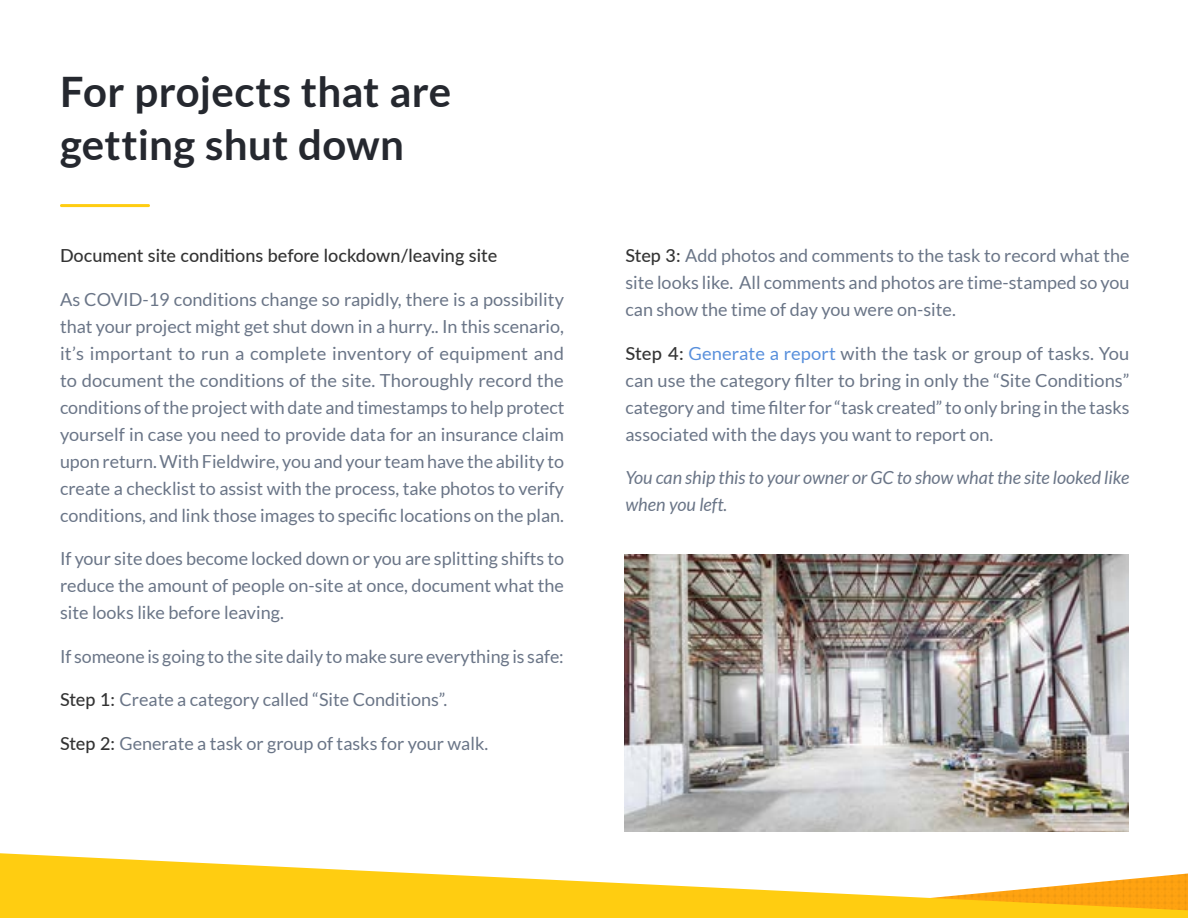
<style>
.page{position:relative;width:1188px;height:918px;background:#fff}
.page>*{position:absolute;margin:0;border:0;box-sizing:border-box;transform-origin:0 0}
.t1{font:700 42px/52.5px "Lato";letter-spacing:.005em;color:#25282f}
.t2{font:18px/27px "Lato";color:#6a7587;text-align:justify}
.t3{font:italic 18px/27px "Lato";color:#6a7587}
.t4{font:500 18px "Lato";color:#333}
.s1{font-weight:500;color:#333}
.s2{color:#5990dc}
</style>
<div class="page">
<svg style="left:0;top:853px;width:1188px;height:65px;fill:#ffcd11"></svg>
<hr style="left:60px;top:204px;width:90px;height:3px;background:#ffcd11;border-radius:2px">
<img style="left:624px;top:555px;width:504px;height:277px">
<h1 class="t1" style="left:60px;top:65px;width:393px">For projects that are getting shut down</h1>
<p class="t4" style="left:60px;top:243px;width:439px">Document site conditions before lockdown/leaving site</p>
<p class="t2" style="left:60px;top:285px;width:506px">As COVID-19 conditions change so rapidly, there is a possibility that your project might get shut down in a hurry.. In this scenario, it’s important to run a complete inventory of equipment and to document the conditions of the site. Thoroughly record the conditions of the project with date and timestamps to help protect yourself in case you need to provide data for an insurance claim upon return. With Fieldwire, you and your team have the ability to create a checklist to assist with the process, take photos to verify conditions, and link those images to specific locations on the plan.</p>
<p class="t2" style="left:60px;top:545px;width:506px">If your site does become locked down or you are splitting shifts to reduce the amount of people on-site at once, document what the site looks like before leaving.</p>
<p class="t2" style="left:60px;top:642px;width:505px">If someone is going to the site daily to make sure everything is safe:</p>
<p class="t2" style="left:60px;top:686px;width:389px"><span class="s1">Step 1:</span> Create a category called “Site Conditions”.</p>
<p class="t2" style="left:60px;top:729px;width:430px"><span class="s1">Step 2:</span> Generate a task or group of tasks for your walk.</p>
<p class="t2" style="left:626px;top:242px;width:506px"><span class="s1">Step 3:</span> Add photos and comments to the task to record what the site looks like. All comments and photos are time-stamped so you can show the time of day you were on-site.</p>
<p class="t2" style="left:626px;top:339px;width:506px"><span class="s1">Step 4:</span> <span class="s2">Generate a report</span> with the task or group of tasks. You can use the category filter to bring in only the “Site Conditions” category and time filter for “task created” to only bring in the tasks associated with the days you want to report on.</p>
<p class="t3" style="left:626px;top:465px;width:505px">You can ship this to your owner or GC to show what the site looked like when you left.</p>
</div>
